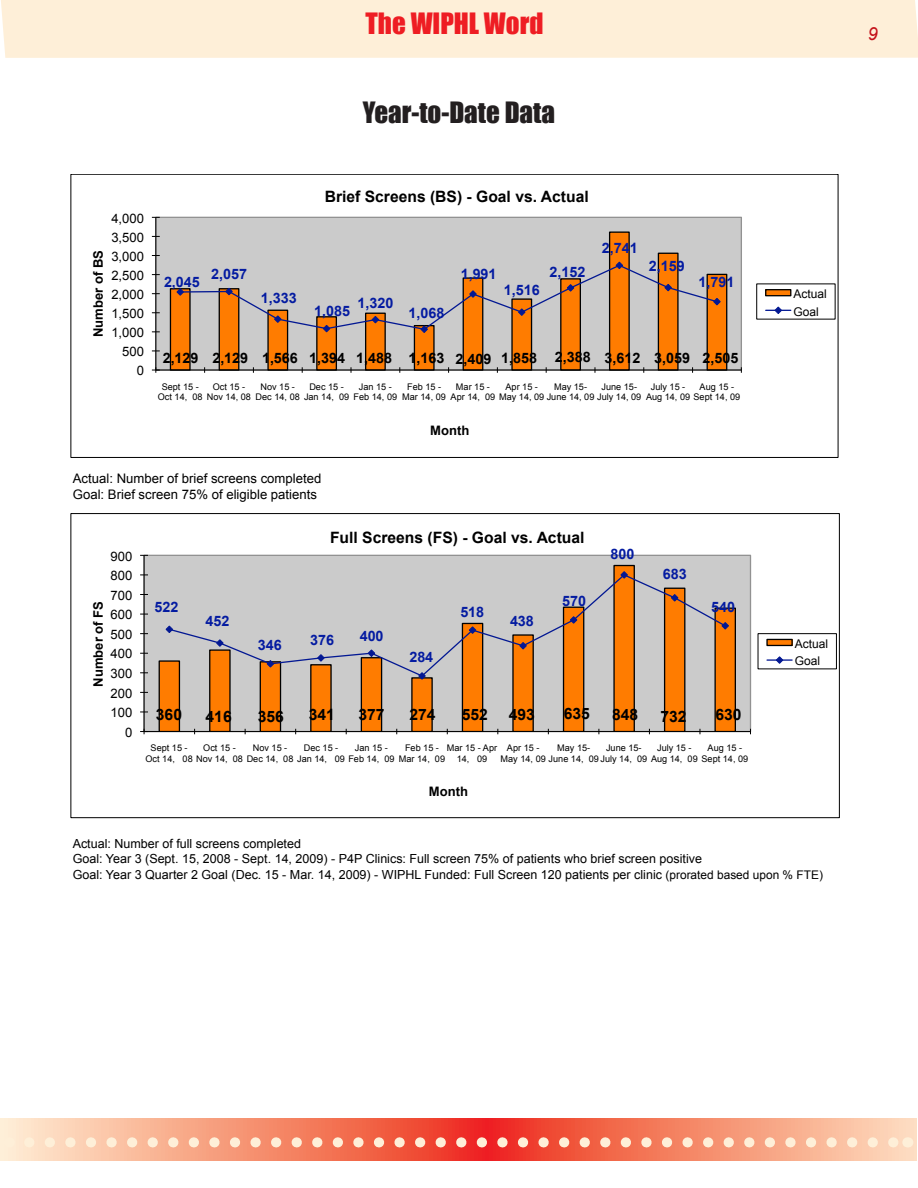
<style>
.page{position:relative;width:918px;height:1188px;background:#fff}
.page>*{position:absolute;margin:0;border:0;box-sizing:border-box;transform-origin:0 0}
.t1{font:27px "Impact";color:#231f20}
.t2{font:27px "Impact";color:#ee1d23}
.t3{font:italic 18px "Arial";color:#c4121a}
.t4{font:700 15.6px "Arial";color:#000}
.t5{font:700 14.4px "Arial";color:#041ba1}
.t6{font:700 14.4px "Arial";color:#000}
.t7{font:13.2px/15.6px "Arial";color:#000}
.t8{font:13.05px "Arial";color:#000}
.t9{font:700 13.05px "Arial";color:#000}
.t10{font:12.6px/15.6px "Arial";color:#000}
.t11{font:12px/17.5px "Arial";color:#000}
.t12{font:9.15px/10.5px "Arial";color:#000;text-align:center}
.s1{font-size:11.85px}
</style>
<div class="page">
<div style="left:1px;top:0;width:917px;height:58px;background:#feefd8"></div>
<div style="left:144px;top:555px;width:607px;height:177px;background:#cbcbcb"></div>
<svg style="left:158px;top:564px;width:578px;height:167px"></svg>
<hr style="left:144px;top:555px;width:1px;height:177px;background:#000">
<hr style="left:144px;top:731px;width:607px;height:1px;background:#000">
<svg style="left:140px;top:729px;width:8px;height:5px"></svg>
<svg style="left:165px;top:570px;width:565px;height:111px"></svg>
<div style="left:758px;top:633px;width:79px;height:36px;border:1px solid #000"></div>
<div style="left:767px;top:639px;width:25px;height:6px;background:#ff7c00"></div>
<div style="left:766px;top:639px;width:27px;height:7px;border:1px solid #000"></div>
<hr style="left:767px;top:659px;width:25px;height:2px;background:#031893">
<svg style="left:775px;top:656px;width:9px;height:8px"></svg>
<div style="left:156px;top:217px;width:585px;height:153px;background:#cbcbcb"></div>
<svg style="left:169px;top:231px;width:559px;height:139px"></svg>
<hr style="left:156px;top:217px;width:1px;height:153px;background:#000">
<hr style="left:156px;top:370px;width:585px;height:1px;background:#000">
<svg style="left:152px;top:367px;width:8px;height:6px"></svg>
<svg style="left:176px;top:261px;width:546px;height:73px"></svg>
<div style="left:766px;top:290px;width:25px;height:6px;background:#ff7c00"></div>
<div style="left:765px;top:289px;width:26px;height:7px;border:1px solid #000"></div>
<svg style="left:766px;top:306px;width:25px;height:8px"></svg>
<svg style="left:0;top:1118px;width:917px;height:42px;background:#f58e73"></svg>
<svg style="left:29px;top:1137px;width:868px;height:11px;background:#f8ac92"></svg>
<p class="t2" style="left:366px;top:2px;width:179px">The WIPHL Word</p>
<p class="t1" style="left:363px;top:91px;width:194px">Year-to-Date Data</p>
<p class="t9" style="left:93px;top:337px;width:89px;rotate:-90deg">Number of BS</p>
<p class="t8" style="left:111px;top:213px;width:34px">4,000</p>
<p class="t8" style="left:111px;top:232px;width:34px">3,500</p>
<p class="t8" style="left:111px;top:251px;width:34px">3,000</p>
<p class="t8" style="left:111px;top:270px;width:34px">2,500</p>
<p class="t8" style="left:111px;top:289px;width:34px">2,000</p>
<p class="t8" style="left:111px;top:308px;width:34px">1,500</p>
<p class="t8" style="left:111px;top:328px;width:34px">1,000</p>
<p class="t8" style="left:122px;top:347px;width:23px">500</p>
<p class="t8" style="left:137px;top:366px;width:9px">0</p>
<p class="t5" style="left:164px;top:277px;width:37px">2,045</p>
<p class="t5" style="left:211px;top:269px;width:37px">2,057</p>
<p class="t5" style="left:261px;top:292px;width:37px">1,333</p>
<p class="t4" style="left:325px;top:191px;width:266px">Brief Screens (BS) - Goal vs. Actual</p>
<p class="t5" style="left:314px;top:305px;width:37px">1,085</p>
<p class="t5" style="left:357px;top:298px;width:37px">1,320</p>
<p class="t5" style="left:408px;top:308px;width:37px">1,068</p>
<p class="t5" style="left:461px;top:269px;width:37px">1,991</p>
<p class="t5" style="left:504px;top:285px;width:37px">1,516</p>
<p class="t5" style="left:550px;top:266px;width:37px">2,152</p>
<p class="t5" style="left:602px;top:243px;width:37px">2,741</p>
<p class="t5" style="left:649px;top:261px;width:37px">2,159</p>
<p class="t5" style="left:699px;top:277px;width:37px">1,791</p>
<p class="t6" style="left:163px;top:352px;width:577px">2,129 2,129 1,566 1,394 1,488 1,163 2,409 1,858 2,388 3,612 3,059 2,505</p>
<p class="t12" style="left:158px;top:382px;width:46px">Sept 15 -<br>Oct 14, 08</p>
<p class="t12" style="left:207px;top:382px;width:46px">Oct 15 -<br>Nov 14, 08</p>
<p class="t12" style="left:256px;top:382px;width:46px">Nov 15 -<br>Dec 14, 08</p>
<p class="t12" style="left:304px;top:382px;width:47px">Dec 15 -<br>Jan 14, 09</p>
<p class="t12" style="left:353px;top:382px;width:45px">Jan 15 -<br>Feb 14, 09</p>
<p class="t12" style="left:402px;top:382px;width:45px">Feb 15 -<br>Mar 14, 09</p>
<p class="t12" style="left:451px;top:382px;width:192px;text-align:left;text-indent:5px">Mar 15 -<br>Apr 14, 09 May 14, 09 June 14, 09 July 14, 09</p>
<p class="t12" style="left:506px;top:382px;width:34px">Apr 15 -</p>
<p class="t12" style="left:554px;top:382px;width:34px">May 15-</p>
<p class="t12" style="left:602px;top:382px;width:37px">June 15-</p>
<p class="t12" style="left:646px;top:382px;width:96px;text-align:left;text-indent:5px">July 15 -<br>Aug 14, 09 Sept 14, 09</p>
<p class="t12" style="left:700px;top:382px;width:36px">Aug 15 -</p>
<p class="t9" style="left:430px;top:425px;width:41px">Month</p>
<p class="t7" style="left:73px;top:472px;width:250px">Actual: Number of brief screens completed<br>Goal: Brief screen 75% of eligible patients</p>
<p class="t8" style="left:111px;top:551px;width:23px">900</p>
<p class="t8" style="left:111px;top:571px;width:23px">800</p>
<p class="t4" style="left:330px;top:532px;width:256px">Full Screens (FS) - Goal vs. Actual</p>
<p class="t8" style="left:111px;top:590px;width:23px">700</p>
<p class="t9" style="left:93px;top:687px;width:87px;rotate:-90deg">Number of FS</p>
<p class="t8" style="left:111px;top:610px;width:23px">600</p>
<p class="t8" style="left:111px;top:629px;width:23px">500</p>
<p class="t8" style="left:111px;top:649px;width:23px">400</p>
<p class="t8" style="left:111px;top:669px;width:23px">300</p>
<p class="t5" style="left:155px;top:602px;width:25px">522</p>
<p class="t5" style="left:205px;top:616px;width:25px">452</p>
<p class="t5" style="left:258px;top:639px;width:25px">346</p>
<p class="t5" style="left:310px;top:634px;width:25px">376</p>
<p class="t5" style="left:360px;top:630px;width:25px">400</p>
<p class="t5" style="left:409px;top:651px;width:25px">284</p>
<p class="t5" style="left:460px;top:607px;width:25px">518</p>
<p class="t5" style="left:510px;top:616px;width:25px">438</p>
<p class="t5" style="left:562px;top:595px;width:25px">570</p>
<p class="t8" style="left:111px;top:688px;width:23px">200</p>
<p class="t5" style="left:611px;top:548px;width:25px">800</p>
<p class="t5" style="left:663px;top:569px;width:25px">683</p>
<p class="t5" style="left:711px;top:602px;width:25px">540</p>
<p class="t8" style="left:111px;top:708px;width:23px">100</p>
<p class="t8" style="left:125px;top:727px;width:9px">0</p>
<p class="t4" style="left:156px;top:709px;width:28px">360</p>
<p class="t4" style="left:206px;top:710px;width:28px">416</p>
<p class="t4" style="left:258px;top:710px;width:28px">356</p>
<p class="t4" style="left:309px;top:709px;width:28px">341</p>
<p class="t4" style="left:359px;top:709px;width:28px">377</p>
<p class="t4" style="left:410px;top:709px;width:28px">274</p>
<p class="t4" style="left:462px;top:709px;width:28px">552</p>
<p class="t4" style="left:509px;top:709px;width:28px">493</p>
<p class="t4" style="left:564px;top:708px;width:28px">635</p>
<p class="t4" style="left:612px;top:709px;width:28px">848</p>
<p class="t4" style="left:660px;top:710px;width:28px">732</p>
<p class="t4" style="left:715px;top:709px;width:28px">630</p>
<p class="t12" style="left:203px;top:744px;width:34px">Oct 15 -</p>
<p class="t12" style="left:253px;top:744px;width:36px">Nov 15 -</p>
<p class="t12" style="left:304px;top:744px;width:36px">Dec 15 -</p>
<p class="t12" style="left:355px;top:744px;width:35px">Jan 15 -</p>
<p class="t12" style="left:399px;top:744px;width:48px">Feb 15 -<br>Mar 14, 09</p>
<p class="t12" style="left:447px;top:744px;width:52px">Mar 15 - Apr<br>14, 09</p>
<p class="t12" style="left:501px;top:744px;width:249px;text-align:left;text-indent:6px">Apr 15 -<br>May 14, 09 June 14, 09 July 14, 09 Aug 14, 09 Sept 14, 09</p>
<p class="t12" style="left:146px;top:744px;width:251px;text-align:left;text-indent:5px">Sept 15 -<br>Oct 14, 08 Nov 14, 08 Dec 14, 08 Jan 14, 09 Feb 14, 09</p>
<p class="t12" style="left:557px;top:744px;width:34px">May 15-</p>
<p class="t12" style="left:606px;top:744px;width:37px">June 15-</p>
<p class="t12" style="left:657px;top:744px;width:36px">July 15 -</p>
<p class="t12" style="left:708px;top:744px;width:36px">Aug 15 -</p>
<p class="t9" style="left:429px;top:787px;width:41px">Month</p>
<p class="t11" style="left:793px;top:286px;width:35px">Actual<br>Goal</p>
<p class="t11" style="left:795px;top:636px;width:35px">Actual<br>Goal</p>
<p class="t10" style="left:73px;top:837px;width:752px">Actual: Number of full screens completed<br>Goal: Year 3 (Sept. 15, 2008 - Sept. 14, 2009) - P4P Clinics: Full screen 75% of patients who brief screen positive<br>Goal: Year 3 Quarter 2 Goal (Dec. 15 - Mar. 14, 2009) - WIPHL Funded: Full Screen 120 patients per clinic <span class="s1">(prorated based upon % FTE)</span></p>
<p class="t3" style="left:868px;top:22px;width:12px">9</p>
</div>
